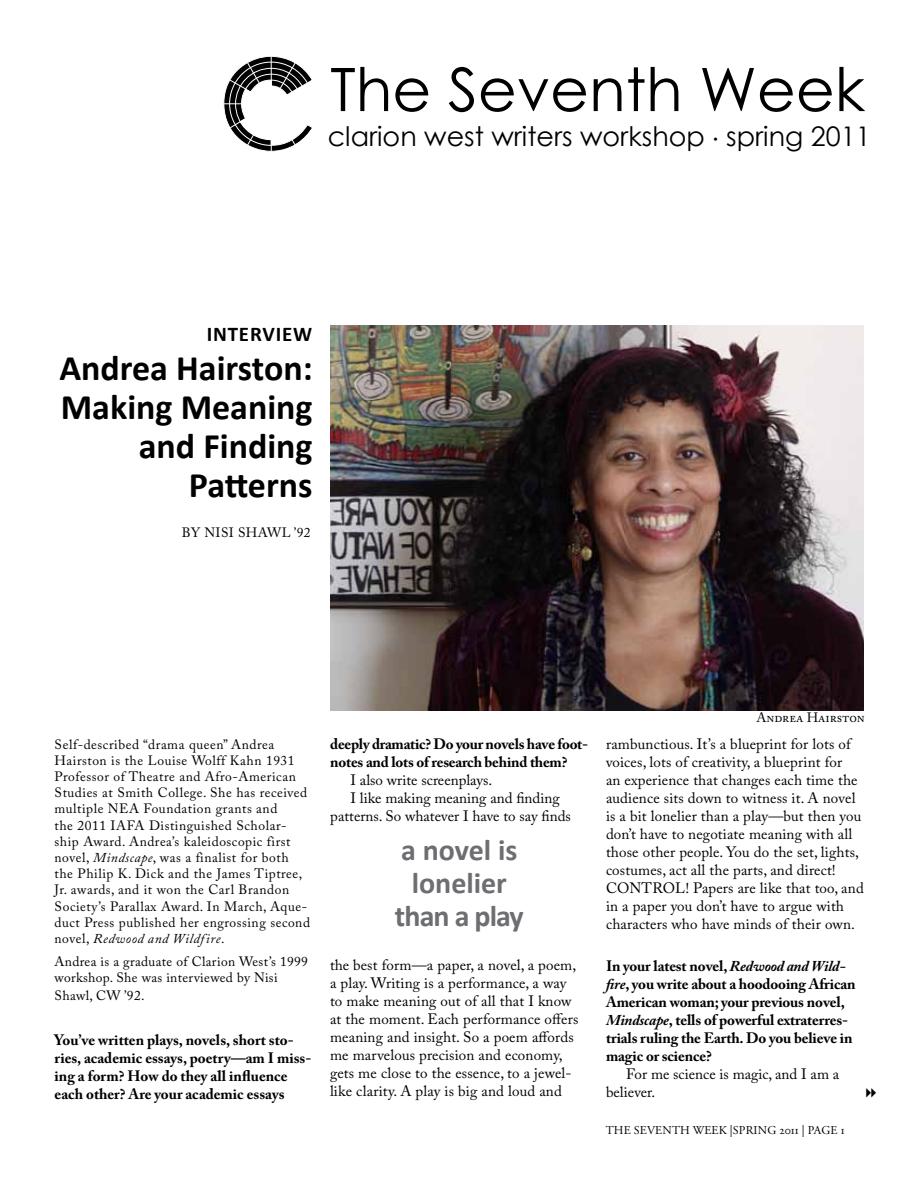
<style>
.page{position:relative;width:918px;height:1188px;background:#fff}
.page>*{position:absolute;margin:0;border:0;box-sizing:border-box;transform-origin:0 0}
.t1{font:60px "Century Gothic";color:#000}
.t2{font:700 36px/39px "Calibri";color:#000;text-align:right}
.t3{font:700 30px/33px "Calibri";letter-spacing:-.005em;color:#6d6e71;text-align:center}
.t4{font:27px "Century Gothic";color:#000}
.t5{font:700 21px "Calibri";letter-spacing:.04em;color:#000}
.t6{font:15px/18px "Adobe Caslon Pro";letter-spacing:.01em;color:#000}
.t7{font:700 15px/18px "Adobe Caslon Pro";letter-spacing:-.01em;color:#000}
.t8{font:13.5px/16.2px "Adobe Caslon Pro";letter-spacing:.04em;color:#000}
.t9{font:12px "Adobe Garamond Pro";letter-spacing:.015em;color:#000}
.s1{font-size:10.5px}
.s2{font-style:italic}
</style>
<div class="page">
<svg style="left:224px;top:56px;width:89px;height:96px"></svg>
<hr style="left:271px;top:56px;width:1px;height:30px;background:#fff">
<img style="left:330px;top:325px;width:534px;height:385px">
<h1 class="t1" style="left:330px;top:47px;width:536px">The Seventh Week</h1>
<h3 class="t4" style="left:328px;top:117px;width:544px">clarion west writers workshop <span class="s1">•</span> spring 2011</h3>
<h3 class="t5" style="left:207px;top:321px;width:107px">Interview</h3>
<h2 class="t2" style="left:59px;top:347px;width:255px">Andrea Hairston:<br>Making Meaning and Finding<br>Patterns</h2>
<p class="t8" style="left:182px;top:524px;width:77px">By Nisi Shawl</p>
<p class="t8" style="left:294px;top:524px;width:18px">’92</p>
<p class="t8" style="left:55px;top:736px;width:257px">Self-described “drama queen” Andrea Hairston is the Louise Wolff Kahn 1931<br>Professor of Theatre and Afro-American Studies at Smith College. She has received multiple NEA Foundation grants and<br>the 2011 IAFA Distinguished Scholar&shy;ship Award. Andrea’s kaleidoscopic first novel, <span class="s2">Mindscape</span>, was a finalist for both the Philip K. Dick and the James Tiptree, Jr. awards, and it won the Carl Brandon Society’s Parallax Award. In March, Aque&shy;duct Press published her engrossing second novel, <span class="s2">Redwood and Wildfire</span>.</p>
<p class="t8" style="left:55px;top:953px;width:255px">Andrea is a graduate of Clarion West’s 1999 workshop. She was interviewed by Nisi</p>
<p class="t8" style="left:55px;top:987px;width:91px">Shawl, CW ’92.</p>
<p class="t7" style="left:55px;top:1031px;width:258px">You’ve written plays, novels, short sto&shy;ries, academic essays, poetry—am I miss&shy;ing a form? How do they all influence each other? Are your academic essays</p>
<p class="t7" style="left:330px;top:735px;width:259px">deeply dramatic? Do your novels have foot&shy;notes and lots of research behind them?</p>
<p class="t6" style="left:351px;top:771px;width:143px">I also write screenplays.</p>
<p class="t6" style="left:351px;top:789px;width:211px">I like making meaning and finding</p>
<p class="t6" style="left:330px;top:807px;width:242px">patterns. So whatever I have to say finds</p>
<h3 class="t3" style="left:395px;top:832px;width:130px">a novel is lonelier than a play</h3>
<p class="t6" style="left:330px;top:956px;width:250px">the best form—a paper, a novel, a poem, a play. Writing is a performance, a way to make meaning out of all that I know at the moment. Each performance offers meaning and insight. So a poem affords me marvelous precision and economy, gets me close to the essence, to a jewel&shy;like clarity. A play is big and loud and</p>
<p class="t8" style="left:756px;top:709px;width:110px">Andrea Hairston</p>
<p class="t6" style="left:606px;top:735px;width:259px">rambunctious. It’s a blueprint for lots of voices, lots of creativity, a blueprint for<br>an experience that changes each time the audience sits down to witness it. A novel is a bit lonelier than a play—but then you don’t have to negotiate meaning with all those other people. You do the set, lights, costumes, act all the parts, and direct!<br>CONTROL! Papers are like that too, and in a paper you don’t have to argue with characters who have minds of their own.</p>
<p class="t7" style="left:606px;top:957px;width:251px">In your latest novel, <span class="s2">Redwood and Wild&shy;fire</span>, you write about a hoodooing African American woman; your previous novel, <span class="s2">Mindscape</span>, tells of powerful extraterres&shy;trials ruling the Earth. Do you believe in magic or science?</p>
<p class="t6" style="left:606px;top:1065px;width:235px;text-indent:20px">For me science is magic, and I am a believer.</p>
<p class="t9" style="left:606px;top:1123px;width:240px">THE SEVENTH WEEK |SPRING 2011 | PAGE 1</p>
</div>
